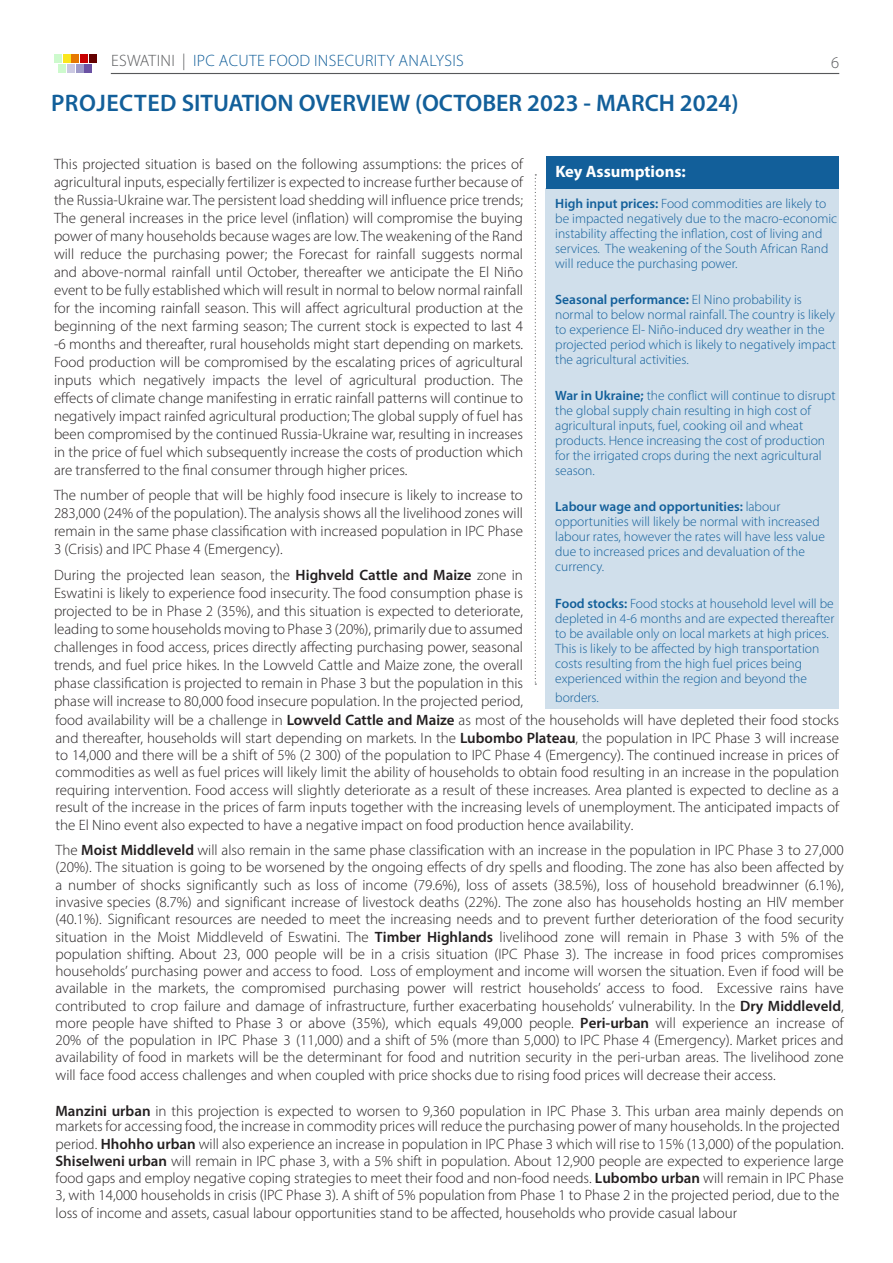
<style>
.page{position:relative;width:893px;height:1263px;background:#fff}
.page>*{position:absolute;margin:0;border:0;box-sizing:border-box;transform-origin:0 0}
.section_heads{font:600 24px "Myriad Pro";color:#125f9a}
.t1{font:300 16.5px "Myriad Pro";letter-spacing:.02em;color:#125f9a}
.subheads_11_13_with{font:700 16.5px "Myriad Pro";color:#fff}
.t2{font:300 16.5px "Myriad Pro";color:#57585a}
.text_10_12{font:300 15px/18px "Myriad Pro";color:#231f20;text-align:justify}
.subheads_11_13_with-2{font:300 13.5px/15px "Myriad Pro";color:#125f9a}
.s1{color:#57585a}
.s2{font-weight:600}
</style>
<div class="page">
<hr style="left:111px;top:73px;width:728px;height:1px;background:#57585a">
<div style="left:58px;top:64px;width:8px;height:8px;background:#cdfacd"></div>
<div style="left:67px;top:64px;width:8px;height:8px;background:#cbc9e2"></div>
<div style="left:76px;top:64px;width:7px;height:8px;background:#9e9ac8"></div>
<div style="left:85px;top:64px;width:7px;height:8px;background:#6a51a3"></div>
<div style="left:54px;top:54px;width:8px;height:8px;background:#cdfacd"></div>
<div style="left:63px;top:54px;width:7px;height:8px;background:#fae61e"></div>
<div style="left:71px;top:54px;width:8px;height:8px;background:#e67800"></div>
<div style="left:80px;top:54px;width:8px;height:8px;background:#c80000"></div>
<div style="left:89px;top:54px;width:8px;height:8px;background:#640000"></div>
<svg style="left:535px;top:174px;width:1px;height:511px"></svg>
<div style="left:546px;top:188px;width:293px;height:521px;background:#d0dfeb"></div>
<div style="left:546px;top:156px;width:293px;height:33px;background:#125f9a"></div>
<p class="t1" style="left:111px;top:51px;width:354px"><span class="s1">ESWATINI |</span> IPC ACUTE FOOD INSECURITY ANALYSIS</p>
<p class="t2" style="left:831px;top:52px;width:10px">6</p>
<p class="section_heads" style="left:51px;top:89px;width:689px">PROJECTED SITUATION OVERVIEW (OCTOBER 2023 - MARCH 2024)</p>
<p class="text_10_12" style="left:54px;top:154px;width:471px">This projected situation is based on the following assumptions: the prices of agricultural inputs, especially fertilizer is expected to increase further because of the Russia-Ukraine war. The persistent load shedding will influence price trends; The general increases in the price level (inflation) will compromise the buying power of many households because wages are low. The weakening of the Rand will reduce the purchasing power; the Forecast for rainfall suggests normal and above-normal rainfall until October, thereafter we anticipate the El Niño event to be fully established which will result in normal to below normal rainfall for the incoming rainfall season. This will affect agricultural production at the beginning of the next farming season; The current stock is expected to last 4 -6 months and thereafter, rural households might start depending on markets.<br>Food production will be compromised by the escalating prices of agricultural inputs which negatively impacts the level of agricultural production. The effects of climate change manifesting in erratic rainfall patterns will continue to negatively impact rainfed agricultural production; The global supply of fuel has been compromised by the continued Russia-Ukraine war, resulting in increases in the price of fuel which subsequently increase the costs of production which are transferred to the final consumer through higher prices.</p>
<p class="text_10_12" style="left:54px;top:486px;width:471px">The number of people that will be highly food insecure is likely to increase to 283,000 (24% of the population). The analysis shows all the livelihood zones will remain in the same phase classification with increased population in IPC Phase 3 (Crisis) and IPC Phase 4 (Emergency).</p>
<p class="text_10_12" style="left:54px;top:565px;width:471px">During the projected lean season, the <span class="s2">Highveld Cattle and Maize</span> zone in Eswatini is likely to experience food insecurity. The food consumption phase is projected to be in Phase 2 (35%), and this situation is expected to deteriorate, leading to some households moving to Phase 3 (20%), primarily due to assumed challenges in food access, prices directly affecting purchasing power, seasonal trends, and fuel price hikes. In the Lowveld Cattle and Maize zone, the overall phase classification is projected to remain in Phase 3 but the population in this phase will increase to 80,000 food insecure population. In the projected period,</p>
<p class="subheads_11_13_with" style="left:555px;top:161px;width:132px">Key Assumptions:</p>
<p class="subheads_11_13_with-2" style="left:555px;top:196px;width:284px"><span class="s2">High input prices:</span> Food commodities are likely to be impacted negatively due to the macro-economic instability affecting the inflation, cost of living and services. The weakening of the South African Rand will reduce the purchasing power.</p>
<p class="subheads_11_13_with-2" style="left:555px;top:292px;width:282px"><span class="s2">Seasonal performance:</span> El Nino probability is normal to below normal rainfall. The country is likely to experience El- Niño-induced dry weather in the projected period which is likely to negatively impact the agricultural activities.</p>
<p class="subheads_11_13_with-2" style="left:555px;top:388px;width:282px"><span class="s2">War in Ukraine;</span> the conflict will continue to disrupt the global supply chain resulting in high cost of agricultural inputs, fuel, cooking oil and wheat products. Hence increasing the cost of production for the irrigated crops during the next agricultural season.</p>
<p class="subheads_11_13_with-2" style="left:555px;top:499px;width:271px"><span class="s2">Labour wage and opportunities:</span> labour opportunities will likely be normal with increased labour rates, however the rates will have less value due to increased prices and devaluation of the currency.</p>
<p class="subheads_11_13_with-2" style="left:555px;top:596px;width:281px"><span class="s2">Food stocks:</span> Food stocks at household level will be depleted in 4-6 months and are expected thereafter to be available only on local markets at high prices.<br>This is likely to be affected by high transportation costs resulting from the high fuel prices being experienced within the region and beyond the</p>
<p class="subheads_11_13_with-2" style="left:555px;top:689px;width:45px">borders.</p>
<p class="text_10_12" style="left:56px;top:711px;width:785px;line-height:17.5px">food availability will be a challenge in <span class="s2">Lowveld Cattle and Maize</span> as most of the households will have depleted their food stocks and thereafter, households will start depending on markets. In the <span class="s2">Lubombo Plateau</span>, the population in IPC Phase 3 will increase to 14,000 and there will be a shift of 5% (2 300) of the population to IPC Phase 4 (Emergency). The continued increase in prices of commodities as well as fuel prices will likely limit the ability of households to obtain food resulting in an increase in the population requiring intervention. Food access will slightly deteriorate as a result of these increases. Area planted is expected to decline as a result of the increase in the prices of farm inputs together with the increasing levels of unemployment. The anticipated impacts of the El Nino event also expected to have a negative impact on food production hence availability.</p>
<p class="text_10_12" style="left:55px;top:841px;width:790px;line-height:17.2px">The <span class="s2">Moist Middleveld</span> will also remain in the same phase classification with an increase in the population in IPC Phase 3 to 27,000 (20%). The situation is going to be worsened by the ongoing effects of dry spells and flooding. The zone has also been affected by a number of shocks significantly such as loss of income (79.6%), loss of assets (38.5%), loss of household breadwinner (6.1%), invasive species (8.7%) and significant increase of livestock deaths (22%). The zone also has households hosting an HIV member (40.1%). Significant resources are needed to meet the increasing needs and to prevent further deterioration of the food security situation in the Moist Middleveld of Eswatini. The <span class="s2">Timber Highlands</span> livelihood zone will remain in Phase 3 with 5% of the population shifting. About 23, 000 people will be in a crisis situation (IPC Phase 3). The increase in food prices compromises households’ purchasing power and access to food. Loss of employment and income will worsen the situation. Even if food will be available in the markets, the compromised purchasing power will restrict households’ access to food. Excessive rains have contributed to crop failure and damage of infrastructure, further exacerbating households’ vulnerability. In the <span class="s2">Dry Middleveld</span>, more people have shifted to Phase 3 or above (35%), which equals 49,000 people. <span class="s2">Peri-urban</span> will experience an increase of 20% of the population in IPC Phase 3 (11,000) and a shift of 5% (more than 5,000) to IPC Phase 4 (Emergency). Market prices and availability of food in markets will be the determinant for food and nutrition security in the peri-urban areas. The livelihood zone will face food access challenges and when coupled with price shocks due to rising food prices will decrease their access.</p>
<p class="text_10_12" style="left:55px;top:1103px;width:790px;line-height:15.1px"><span class="s2">Manzini urban</span> in this projection is expected to worsen to 9,360 population in IPC Phase 3. This urban area mainly depends on markets for accessing food, the increase in commodity prices will reduce the purchasing power of many households. In the projected</p>
<p class="text_10_12" style="left:56px;top:1135px;width:790px;line-height:17.2px;text-align:left">period. <span class="s2">Hhohho urban</span> will also experience an increase in population in IPC Phase 3 which will rise to 15% (13,000) of the population.<br><span class="s2">Shiselweni urban</span> will remain in IPC phase 3, with a 5% shift in population. About 12,900 people are expected to experience large food gaps and employ negative coping strategies to meet their food and non-food needs. <span class="s2">Lubombo urban</span> will remain in IPC Phase 3, with 14,000 households in crisis (IPC Phase 3). A shift of 5% population from Phase 1 to Phase 2 in the projected period, due to the loss of income and assets, casual labour opportunities stand to be affected, households who provide casual labour</p>
</div>
